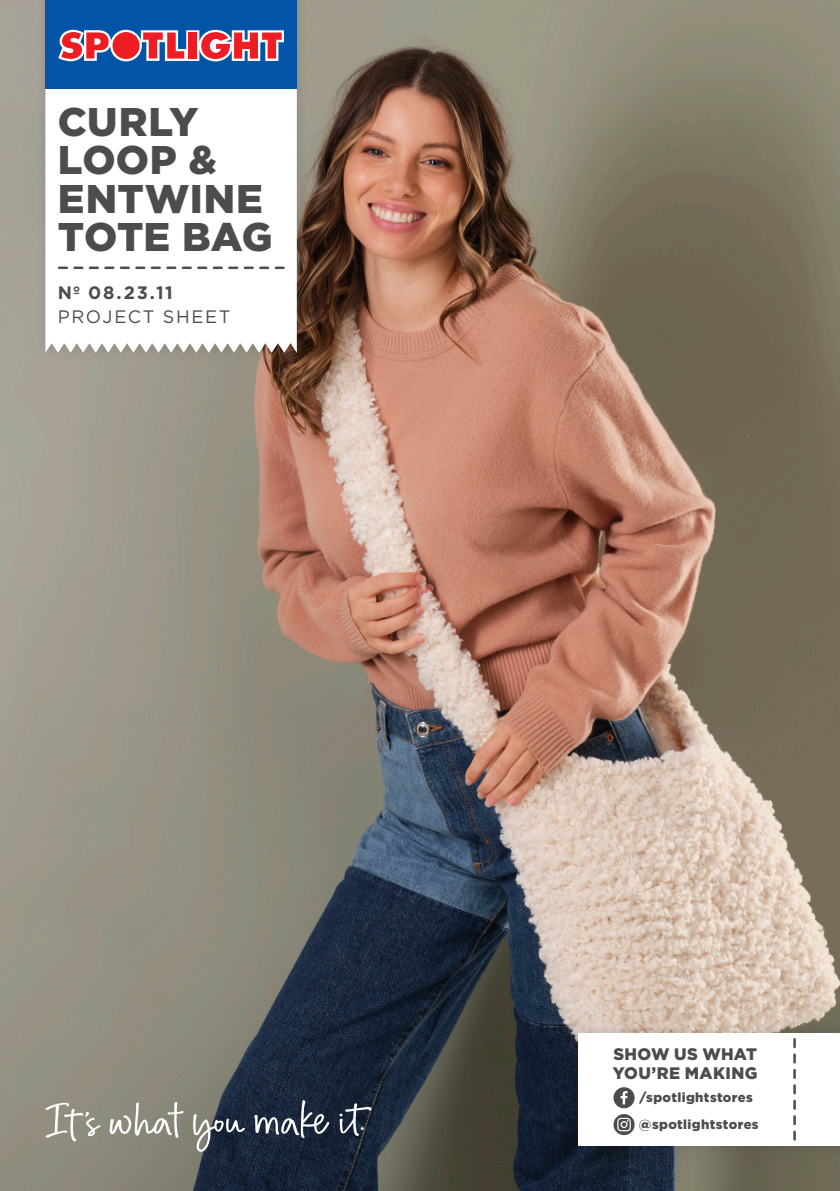
<style>
.page{position:relative;width:840px;height:1191px;background:#fff}
.page>*{position:absolute;margin:0;border:0;box-sizing:border-box;transform-origin:0 0}
.t1{font:900 40px/38.4px "Gotham";letter-spacing:.005em;color:#4b4c4d}
.t2{font:18px/24px "Gotham";letter-spacing:.095em;color:#4b4c4d}
.t3{font:900 16.6px/19.4px "Gotham";letter-spacing:.02em;color:#4b4c4d}
.t4{font:900 13px/26.8px "Gotham";letter-spacing:.025em;color:#4b4c4d}
.s1{font-weight:700}
</style>
<div class="page">
<img style="left:0;top:0;width:839px;height:1191px">
<svg style="left:193px;top:1114px;width:52px;height:37px;background:#5d636d"></svg>
<svg style="left:45px;top:1102px;width:56px;height:39px;background:#a3a094"></svg>
<svg style="left:109px;top:1102px;width:74px;height:35px;background:#a3a196"></svg>
<svg style="left:339px;top:1103px;width:32px;height:33px"></svg>
<svg style="left:254px;top:1100px;width:75px;height:38px;background:#465061"></svg>
<div style="left:566px;top:1022px;width:273px;height:137px;background:#231f20;opacity:.15"></div>
<div style="left:577px;top:1033px;width:262px;height:112px;background:#fff"></div>
<svg style="left:793px;top:1039px;width:2px;height:100px"></svg>
<div style="left:613px;top:1087px;width:21px;height:21px;background:#4b4c4d;border-radius:50%"></div>
<svg style="left:620px;top:1091px;width:7px;height:13px"></svg>
<svg style="left:613px;top:1114px;width:21px;height:21px"></svg>
<svg style="left:617px;top:1117px;width:13px;height:14px"></svg>
<div style="left:34px;top:0;width:275px;height:364px;background:#231f20;opacity:.15"></div>
<svg style="left:45px;top:89px;width:252px;height:264px"></svg>
<svg style="left:59px;top:266px;width:224px;height:3px"></svg>
<div style="left:45px;top:0;width:252px;height:89px;background:#0154a6"></div>
<svg style="left:58px;top:30px;width:226px;height:31px;background:#c77082"></svg>
<p class="t1" style="left:58px;top:102px;width:216px">CURLY<br>LOOP &amp;<br>ENTWINE<br>TOTE BAG</p>
<p class="t2" style="left:58px;top:280px;width:174px"><span class="s1">Nº 08.23.11<br></span>PROJECT SHEET</p>
<p class="t3" style="left:612px;top:1043px;width:146px">SHOW US WHAT<br>YOU’RE MAKING</p>
<p class="t4" style="left:638px;top:1084px;width:121px">/spotlightstores @spotlightstores</p>
</div>
